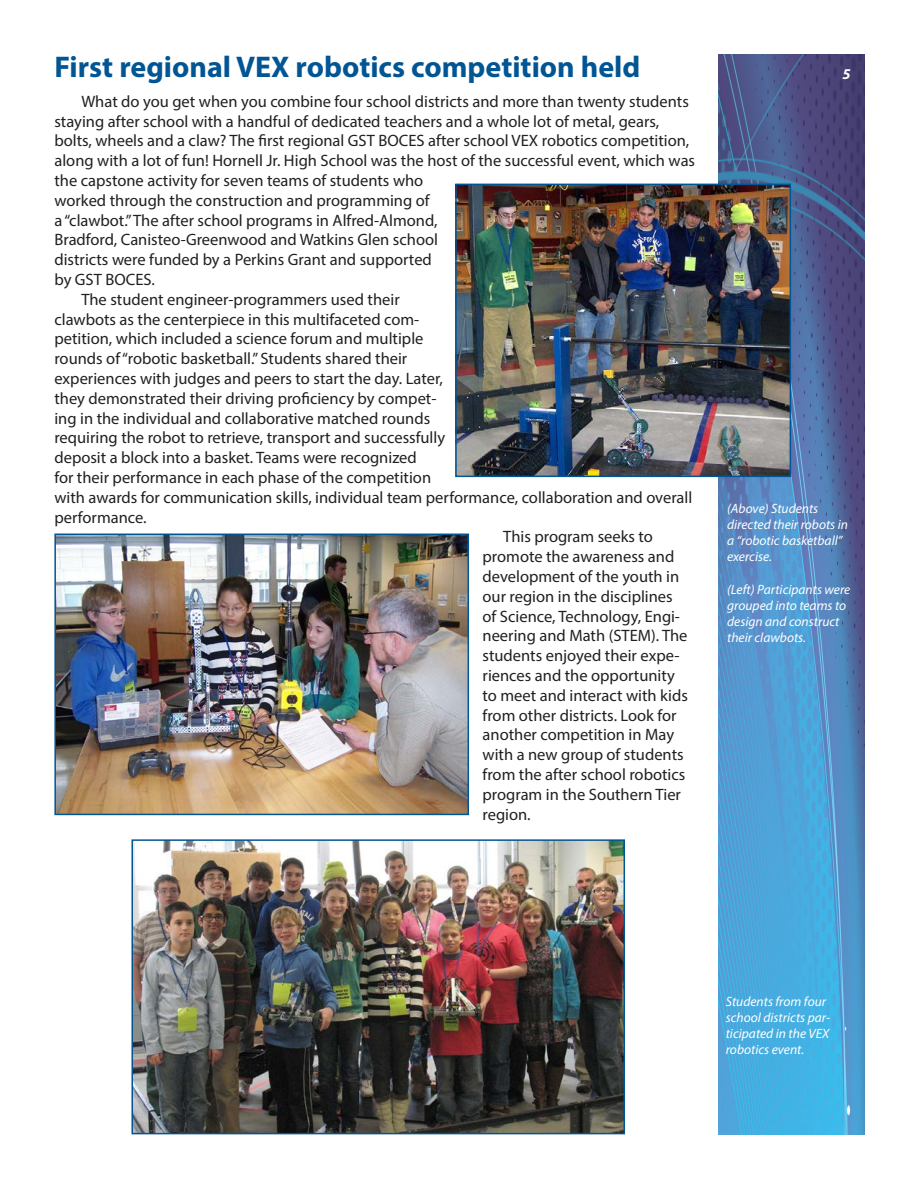
<style>
.page{position:relative;width:918px;height:1188px;background:#fff}
.page>*{position:absolute;margin:0;border:0;box-sizing:border-box;transform-origin:0 0}
.Headline{font:700 30px "Myriad Pro";color:#005595}
.Body_text{font:16.5px/19.8px "Myriad Pro";color:#231f20}
.Subhead{font:italic 700 15px "Myriad Pro";color:#fff}
.t1{font:italic 13.5px/16.2px "Myriad Pro";color:#fff}
</style>
<div class="page">
<img style="left:719px;top:54px;width:145px;height:1080px">
<img style="left:57px;top:537px;width:409px;height:275px">
<div style="left:54px;top:534px;width:415px;height:281px;border:2px solid #005595"></div>
<img style="left:458px;top:187px;width:330px;height:287px">
<div style="left:455px;top:184px;width:336px;height:293px;border:2px solid #005595"></div>
<img style="left:134px;top:842px;width:488px;height:289px">
<div style="left:131px;top:839px;width:494px;height:295px;border:2px solid #005595"></div>
<p class="Headline" style="left:54px;top:47px;width:587px">First regional VEX robotics competition held</p>
<p class="Body_text" style="left:54px;top:91px;width:642px;text-indent:27px">What do you get when you combine four school districts and more than twenty students staying after school with a handful of dedicated teachers and a whole lot of metal, gears, bolts, wheels and a claw? The first regional GST BOCES after school VEX robotics competition, along with a lot of fun! Hornell Jr. High School was the host of the successful event, which was the capstone activity for seven teams of students who<br>worked through the construction and programming of<br>a “clawbot.” The after school programs in Alfred-Almond,<br>Bradford, Canisteo-Greenwood and Watkins Glen school<br>districts were funded by a Perkins Grant and supported<br>by GST BOCES.</p>
<p class="Body_text" style="left:54px;top:289px;width:639px;text-indent:27px">The student engineer-programmers used their<br>clawbots as the centerpiece in this multifaceted com-<br>petition, which included a science forum and multiple<br>rounds of “robotic basketball.” Students shared their<br>experiences with judges and peers to start the day. Later,<br>they demonstrated their driving proficiency by compet-<br>ing in the individual and collaborative matched rounds<br>requiring the robot to retrieve, transport and successfully<br>deposit a block into a basket. Teams were recognized<br>for their performance in each phase of the competition<br>with awards for communication skills, individual team performance, collaboration and overall performance.</p>
<p class="Body_text" style="left:483px;top:527px;width:207px;text-indent:21px">This program seeks to promote the awareness and development of the youth in our region in the disciplines of Science, Technology, Engi&shy;neering and Math (STEM). The students enjoyed their expe&shy;riences and the opportunity to meet and interact with kids from other districts. Look for another competition in May with a new group of students from the after school robotics program in the Southern Tier region.</p>
<p class="Subhead" style="left:842px;top:64px;width:10px">5</p>
<p class="t1" style="left:727px;top:500px;width:122px">(Above) Students directed their robots in a “robotic basketball” exercise.</p>
<p class="t1" style="left:727px;top:581px;width:125px">(Left) Participants were grouped into teams to design and construct their clawbots.</p>
<p class="t1" style="left:726px;top:993px;width:106px">Students from four school districts par&shy;ticipated in the VEX robotics event.</p>
</div>
